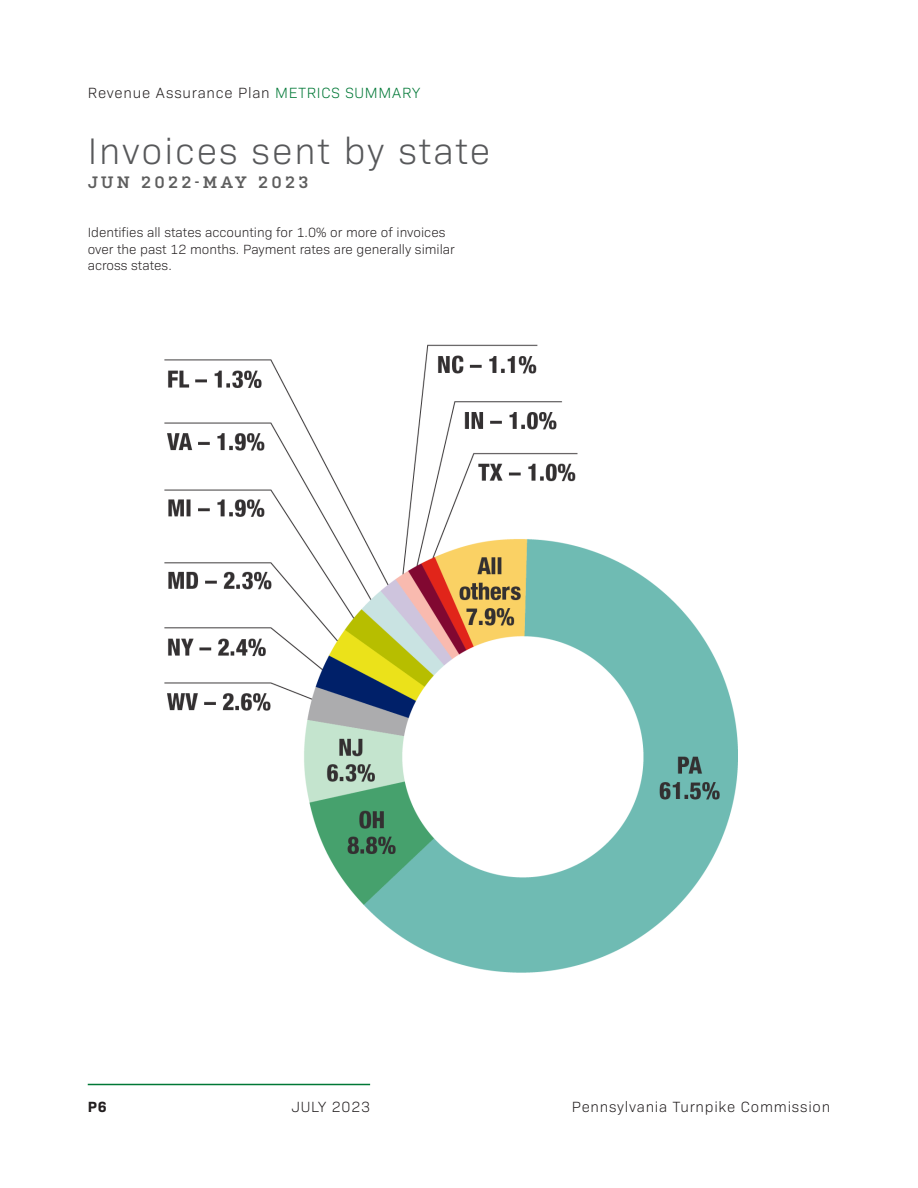
<style>
.page{position:relative;width:918px;height:1188px;background:#fff}
.page>*{position:absolute;margin:0;border:0;box-sizing:border-box;transform-origin:0 0}
.t1{font:300 37.5px "Bio Sans";letter-spacing:.05em;color:#57585a}
.t2{font:600 16.5px "Kulturista";letter-spacing:.2em;color:#5e5e5e}
.t3{font:300 15px "Bio Sans";letter-spacing:.05em;color:#231f20}
.t4{font:700 15px "Bio Sans";color:#231f20}
.t5{font:300 13.5px/16.5px "Bio Sans";color:#231f20}
.s1{color:#007836}
</style>
<div class="page">
<hr style="left:88px;top:1084px;width:282px;height:1px;background:#007836">
<img style="left:164px;top:344px;width:574px;height:629px">
<p class="t3" style="left:88px;top:82px;width:334px">Revenue Assurance Plan <span class="s1">METRICS SUMMARY</span></p>
<p class="t1" style="left:88px;top:124px;width:404px">Invoices sent by state</p>
<p class="t2" style="left:88px;top:173px;width:222px">JUN 2022-MAY 2023</p>
<p class="t5" style="left:88px;top:223px;width:369px">Identifies all states accounting for 1.0% or more of invoices over the past 12 months. Payment rates are generally similar across states.</p>
<p class="t4" style="left:88px;top:1095px;width:20px">P6</p>
<p class="t3" style="left:292px;top:1096px;width:80px">JULY 2023</p>
<p class="t3" style="left:572px;top:1096px;width:260px">Pennsylvania Turnpike Commission</p>
</div>
